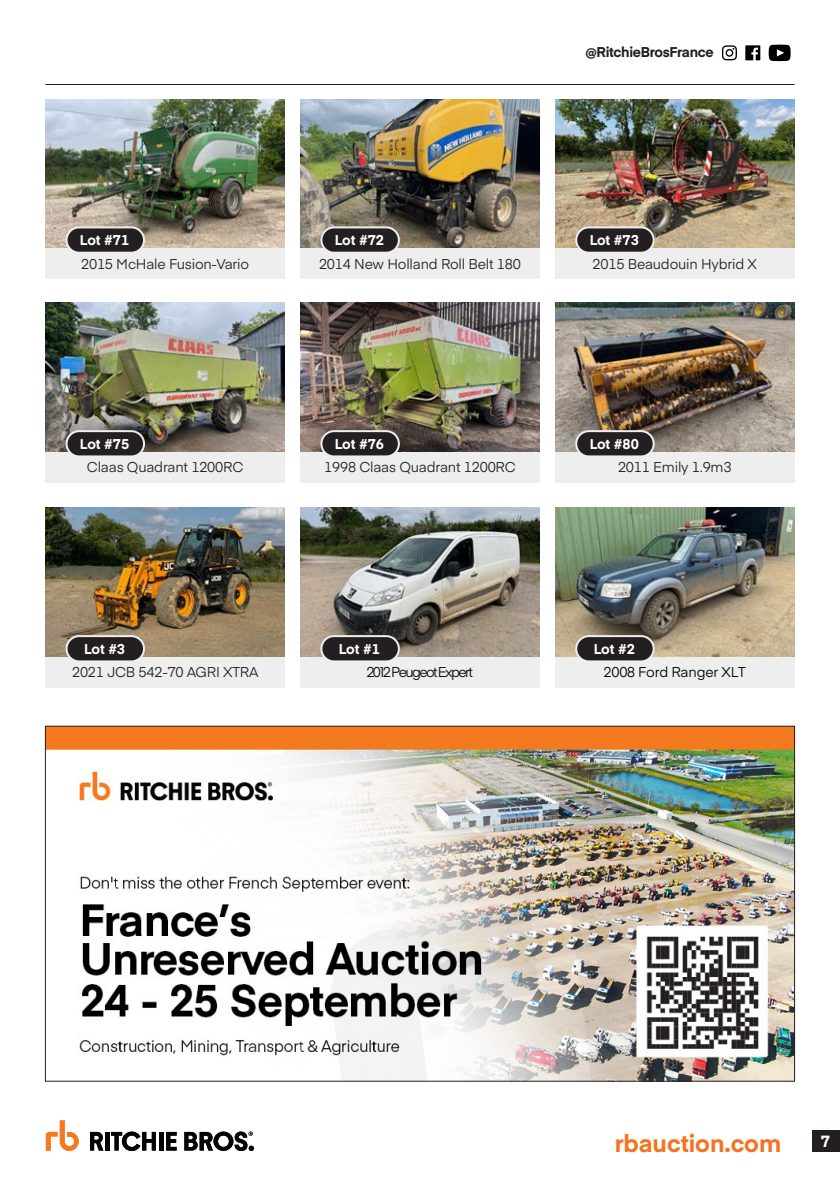
<style>
.page{position:relative;width:840px;height:1191px;background:#fff}
.page>*{position:absolute;margin:0;border:0;box-sizing:border-box;transform-origin:0 0}
.t1{font:700 24px "Eina 01";color:#f47321}
.t2{font:700 16px "Eina 01";color:#fff}
.t3{font:14px "Eina 01";letter-spacing:-.015em;color:#231f20}
.t4{font:700 14px "Eina 01";color:#fff}
.t5{font:700 14px "Eina 01";letter-spacing:-.02em;color:#231f20}
.t6{font:14px "Eina 01";letter-spacing:-.015em;color:#000}
.t7{font:14px "Eina 01";letter-spacing:-.115em;color:#050503}
.s1{color:#050503}
</style>
<div class="page">
<div style="left:811px;top:1130px;width:28px;height:21px;background:#231f20"></div>
<svg style="left:46px;top:1120px;width:33px;height:30px"></svg>
<svg style="left:90px;top:1132px;width:13px;height:18px"></svg>
<hr style="left:105px;top:1132px;width:4px;height:18px;background:#040503">
<svg style="left:111px;top:1131px;width:45px;height:20px"></svg>
<hr style="left:159px;top:1132px;width:4px;height:18px;background:#040503">
<svg style="left:166px;top:1132px;width:10px;height:18px"></svg>
<svg style="left:184px;top:1131px;width:70px;height:20px"></svg>
<hr style="left:45px;top:84px;width:749px;height:1px;background:#231f20">
<div style="left:45px;top:656px;width:240px;height:31px;background:#eeeeef"></div>
<div style="left:554px;top:656px;width:240px;height:31px;background:#eeeeef"></div>
<div style="left:554px;top:451px;width:240px;height:31px;background:#eeeeef"></div>
<div style="left:300px;top:451px;width:239px;height:31px;background:#eeeeef"></div>
<div style="left:45px;top:451px;width:240px;height:31px;background:#eeeeef"></div>
<div style="left:554px;top:248px;width:240px;height:31px;background:#eeeeef"></div>
<div style="left:300px;top:248px;width:239px;height:31px;background:#eeeeef"></div>
<div style="left:45px;top:248px;width:240px;height:31px;background:#eeeeef"></div>
<div style="left:300px;top:656px;width:239px;height:31px;background:#eeeeef"></div>
<img style="left:45px;top:508px;width:240px;height:148px">
<img style="left:555px;top:508px;width:239px;height:148px">
<img style="left:555px;top:303px;width:239px;height:148px">
<img style="left:300px;top:303px;width:239px;height:148px">
<img style="left:45px;top:303px;width:240px;height:148px">
<img style="left:555px;top:99px;width:239px;height:148px">
<img style="left:300px;top:99px;width:239px;height:148px">
<img style="left:45px;top:99px;width:240px;height:148px">
<img style="left:300px;top:508px;width:239px;height:148px">
<div style="left:66px;top:636px;width:78px;height:25px;background:#231f20;border-radius:13px"></div>
<div style="left:65px;top:635px;width:80px;height:27px;border:2px solid #eeeeef;border-radius:13px"></div>
<div style="left:576px;top:636px;width:77px;height:25px;background:#231f20;border-radius:13px"></div>
<div style="left:575px;top:635px;width:79px;height:27px;border:2px solid #eeeeef;border-radius:13px"></div>
<div style="left:576px;top:431px;width:77px;height:25px;background:#231f20;border-radius:13px"></div>
<div style="left:575px;top:430px;width:79px;height:27px;border:2px solid #eeeeef;border-radius:13px"></div>
<div style="left:321px;top:431px;width:77px;height:25px;background:#231f20;border-radius:13px"></div>
<div style="left:320px;top:430px;width:79px;height:27px;border:2px solid #eeeeef;border-radius:13px"></div>
<div style="left:66px;top:431px;width:78px;height:25px;background:#231f20;border-radius:13px"></div>
<div style="left:65px;top:430px;width:80px;height:27px;border:2px solid #eeeeef;border-radius:13px"></div>
<div style="left:576px;top:227px;width:77px;height:26px;background:#231f20;border-radius:13px"></div>
<div style="left:575px;top:226px;width:79px;height:28px;border:2px solid #eeeeef;border-radius:13px"></div>
<div style="left:321px;top:227px;width:77px;height:26px;background:#231f20;border-radius:13px"></div>
<div style="left:320px;top:226px;width:79px;height:28px;border:2px solid #eeeeef;border-radius:13px"></div>
<div style="left:66px;top:227px;width:78px;height:26px;background:#231f20;border-radius:13px"></div>
<div style="left:65px;top:226px;width:80px;height:28px;border:2px solid #eeeeef;border-radius:13px"></div>
<div style="left:321px;top:636px;width:77px;height:25px;background:#231f20;border-radius:13px"></div>
<div style="left:320px;top:635px;width:79px;height:27px;border:2px solid #eeeeef;border-radius:13px"></div>
<img style="left:47px;top:727px;width:745px;height:352px">
<svg style="left:745px;top:45px;width:14px;height:15px"></svg>
<svg style="left:722px;top:45px;width:14px;height:15px"></svg>
<svg style="left:768px;top:45px;width:22px;height:16px"></svg>
<p class="t5" style="left:585px;top:42px;width:130px">@RitchieBrosFrance</p>
<p class="t4" style="left:80px;top:230px;width:51px">Lot #71</p>
<p class="t4" style="left:334px;top:230px;width:51px">Lot #72</p>
<p class="t4" style="left:589px;top:230px;width:51px">Lot #73</p>
<p class="t3" style="left:81px;top:253px;width:169px">2015 McHale Fusion-Vario</p>
<p class="t3" style="left:319px;top:253px;width:203px">2014 New Holland Roll Belt 180</p>
<p class="t3" style="left:592px;top:253px;width:166px">2015 Beaudouin Hybrid X</p>
<p class="t4" style="left:80px;top:434px;width:51px">Lot #75</p>
<p class="t4" style="left:334px;top:434px;width:51px">Lot #76</p>
<p class="t4" style="left:589px;top:434px;width:51px">Lot #80</p>
<p class="t3" style="left:87px;top:457px;width:158px">Claas Quadrant 1200RC</p>
<p class="t3" style="left:324px;top:457px;width:193px">1998 Claas Quadrant 1200RC</p>
<p class="t3" style="left:617px;top:457px;width:115px">2011 Emily 1.9m3</p>
<p class="t4" style="left:84px;top:639px;width:43px">Lot #3</p>
<p class="t4" style="left:593px;top:639px;width:43px">Lot #2</p>
<p class="t4" style="left:339px;top:639px;width:43px">Lot #1</p>
<p class="t3" style="left:72px;top:662px;width:188px">2021 JCB 542-70 AGRI XTRA</p>
<p class="t6" style="left:603px;top:662px;width:143px"><span class="s1">2</span>008 Ford Ranger XLT</p>
<p class="t7" style="left:366px;top:662px;width:108px">2012PeugeotExpert</p>
<p class="t1" style="left:614px;top:1125px;width:168px">rbauction.com</p>
<p class="t2" style="left:820px;top:1129px;width:11px">7</p>
</div>
